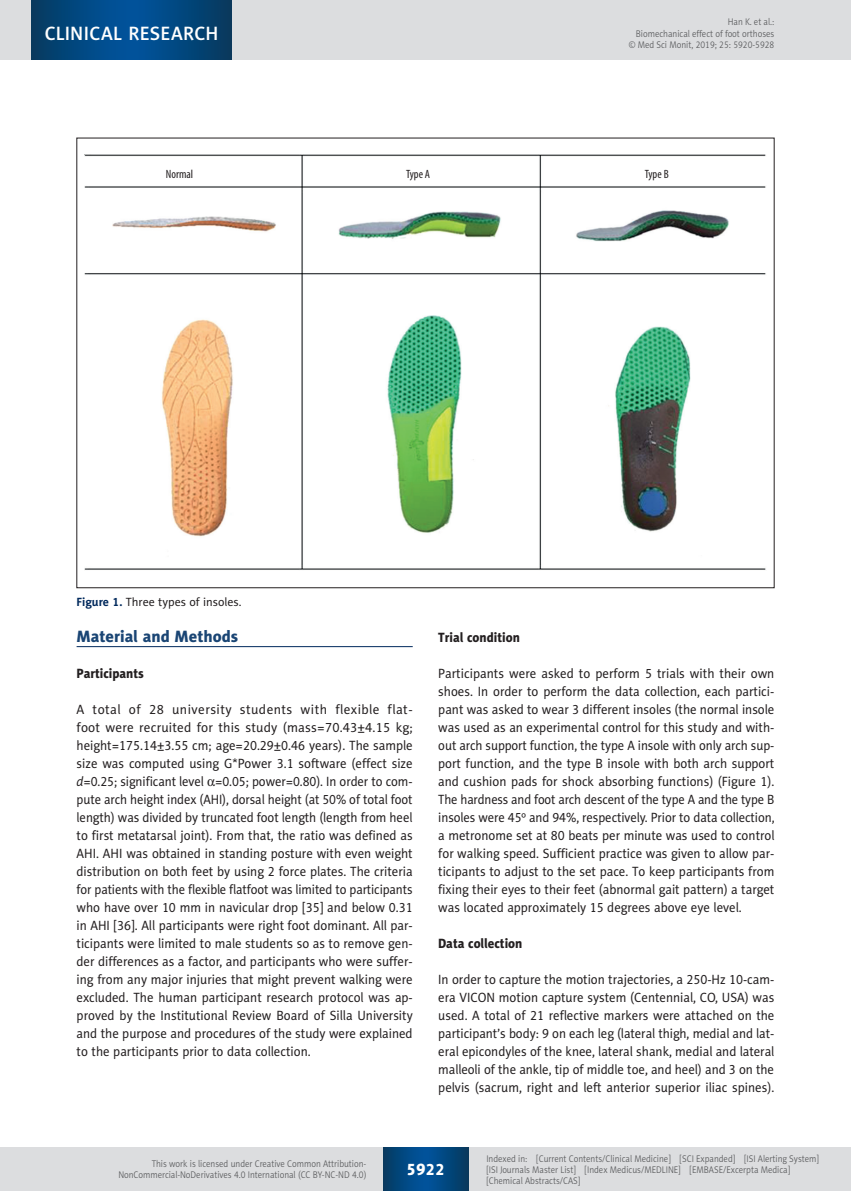
<style>
.page{position:relative;width:851px;height:1191px;background:#fff}
.page>*{position:absolute;margin:0;border:0;box-sizing:border-box;transform-origin:0 0}
.t1{font:19.5px "Naomi Sans EFN Medium";letter-spacing:.015em;color:#fff}
.MSM_Headline_1{font:16.5px "Naomi Sans EFN Heavy";color:#1a4574}
.t2{font:16.5px "Naomi Sans EFN Heavy";color:#fff}
.MSM_Body{font:13.5px/18px "Naomi Sans EFN";color:#231f20;text-align:justify;scale:.95 1}
.MSM_Body-2{font:13.5px/18px "Naomi Sans EFN";color:#231f20;text-align:justify}
.MSM_Headline_2{font:13.5px "Naomi Sans EFN Heavy";color:#231f20;scale:.95 1}
.MSM_Rycina_tytul{font:12px "Naomi Sans EFN";color:#231f20}
.t3{font:condensed 12px "Myriad Pro";color:#231f20}
.MSM_pagina_sygnatura{font:9.75px/11.2px "Naomi Sans EFN Light";color:#57585a;scale:.9 1}
.MSM_pagina_zywa{font:9.75px/11.2px "Naomi Sans EFN Light";color:#57585a;text-align:right;scale:.9 1}
.s1{font-weight:700;color:#00295c}
.s2{font-style:italic}
.s3{font-family:"Standard Sym L"}
</style>
<div class="page">
<hr style="left:77px;top:646px;width:335px;height:1px;background:#00295c">
<img style="left:84px;top:155px;width:682px;height:415px">
<div style="left:0;top:1148px;width:850px;height:43px;background:#dcdddf"></div>
<svg style="left:383px;top:1147px;width:85px;height:43px;background:#02477e"></svg>
<div style="left:0;top:0;width:850px;height:60px;background:#dcdddf"></div>
<hr style="left:850px;top:0;width:1px;height:60px;background:#dcdddf">
<svg style="left:32px;top:0;width:200px;height:60px;background:#02477e"></svg>
<h1 class="t1" style="left:45px;top:22px;width:175px">CLINICAL RESEARCH</h1>
<p class="MSM_pagina_zywa" style="left:635px;top:16px;width:155px">Han K. et al.:<br>Biomechanical effect of foot orthoses</p>
<p class="MSM_pagina_sygnatura" style="left:628px;top:39px;width:163px">© Med Sci Monit, 2019; 25: 5920-5928</p>
<p class="t3" style="left:166px;top:166px;width:29px">Normal</p>
<p class="t3" style="left:406px;top:166px;width:26px">Type A</p>
<p class="t3" style="left:644px;top:166px;width:25px">Type B</p>
<p class="MSM_Rycina_tytul" style="left:77px;top:595px;width:166px"><span class="s1">Figure 1.</span> Three types of insoles.</p>
<p class="MSM_Headline_1" style="left:77px;top:626px;width:163px">Material and Methods</p>
<p class="MSM_Headline_2" style="left:77px;top:665px;width:72px">Participants</p>
<p class="MSM_Body-2" style="left:77px;top:700px;width:338px">A total of 28 university students with flexible flat&shy;foot were recruited for this study (mass=70.43±4.15 kg; height=175.14±3.55 cm; age=20.29±0.46 years). The sample size was computed using G*Power 3.1 software (effect size <span class="s2">d</span>=0.25; significant level <span class="s3">a</span>=0.05; power=0.80). In order to com&shy;pute arch height index (AHI), dorsal height (at 50% of total foot length) was divided by truncated foot length (length from heel to first metatarsal joint). From that, the ratio was defined as AHI. AHI was obtained in standing posture with even weight distribution on both feet by using 2 force plates. The criteria for patients with the flexible flatfoot was limited to participants who have over 10 mm in navicular drop [35] and below 0.31 in AHI [36]. All participants were right foot dominant. All par&shy;ticipants were limited to male students so as to remove gen&shy;der differences as a factor, and participants who were suffer&shy;ing from any major injuries that might prevent walking were excluded. The human participant research protocol was ap&shy;proved by the Institutional Review Board of Silla University and the purpose and procedures of the study were explained to the participants prior to data collection.</p>
<p class="MSM_Headline_2" style="left:438px;top:629px;width:87px">Trial condition</p>
<p class="MSM_Body" style="left:438px;top:664px;width:355px">Participants were asked to perform 5 trials with their own shoes. In order to perform the data collection, each partici&shy;pant was asked to wear 3 different insoles (the normal insole was used as an experimental control for this study and with&shy;out arch support function, the type A insole with only arch sup&shy;port function, and the type B insole with both arch support and cushion pads for shock absorbing functions) (Figure 1).<br>The hardness and foot arch descent of the type A and the type B insoles were 45º and 94%, respectively. Prior to data collection, a metronome set at 80 beats per minute was used to control for walking speed. Sufficient practice was given to allow par&shy;ticipants to adjust to the set pace. To keep participants from fixing their eyes to their feet (abnormal gait pattern) a target was located approximately 15 degrees above eye level.</p>
<p class="MSM_Headline_2" style="left:438px;top:935px;width:90px">Data collection</p>
<p class="MSM_Body" style="left:438px;top:970px;width:355px">In order to capture the motion trajectories, a 250-Hz 10-cam&shy;era VICON motion capture system (Centennial, CO, USA) was used. A total of 21 reflective markers were attached on the participant’s body: 9 on each leg (lateral thigh, medial and lat&shy;eral epicondyles of the knee, lateral shank, medial and lateral malleoli of the ankle, tip of middle toe, and heel) and 3 on the pelvis (sacrum, right and left anterior superior iliac spines).</p>
<p class="MSM_pagina_sygnatura" style="left:118px;top:1158px;width:277px;text-align:right">This work is licensed under Creative Common Attribution-<br>NonCommercial-NoDerivatives 4.0 International (CC BY-NC-ND 4.0)</p>
<p class="t2" style="left:406px;top:1159px;width:40px">5922</p>
<p class="MSM_pagina_sygnatura" style="left:486px;top:1152px;width:371px">Indexed in: [Current Contents/Clinical Medicine] [SCI Expanded] [ISI Alerting System] [ISI Journals Master List] [Index Medicus/MEDLINE] [EMBASE/Excerpta Medica] [Chemical Abstracts/CAS]</p>
</div>
